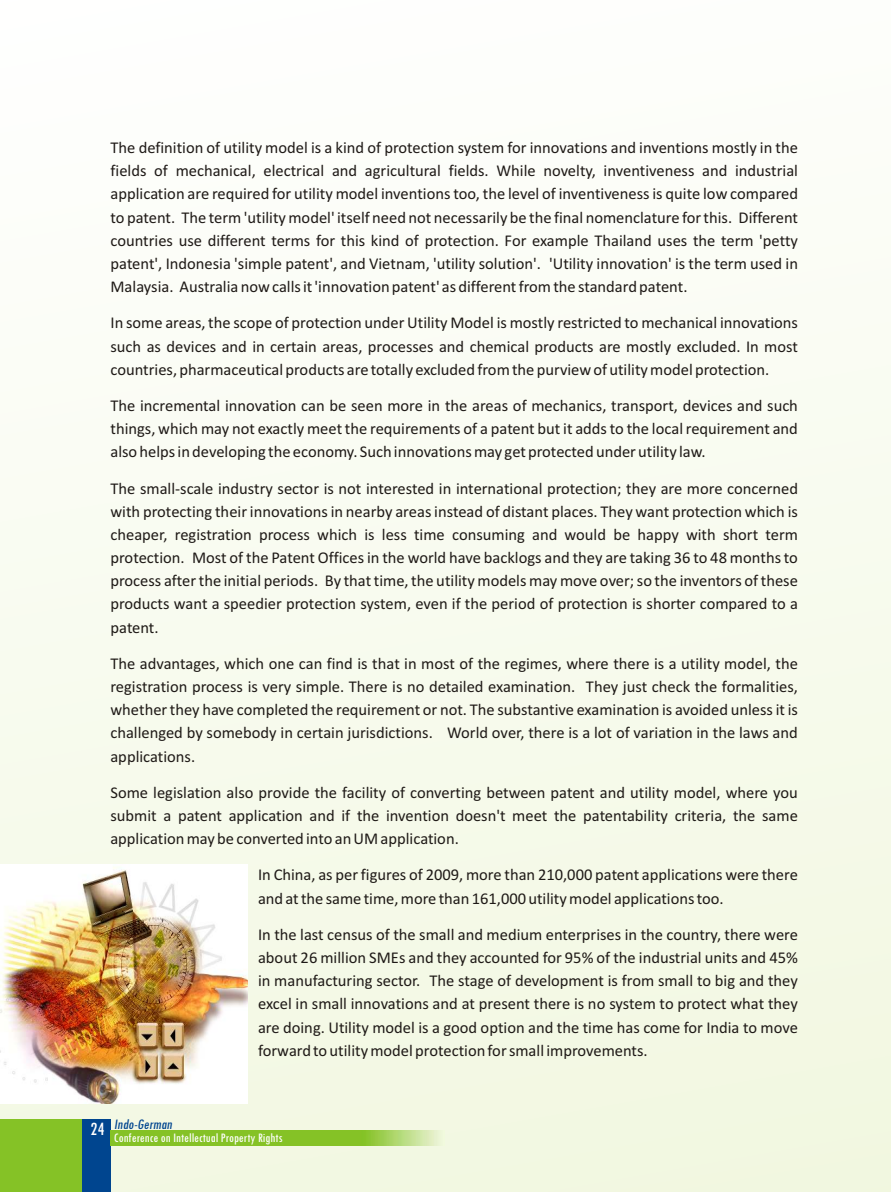
<style>
.page{position:relative;width:891px;height:1192px;background:#fff}
.page>*{position:absolute;margin:0;border:0;box-sizing:border-box;transform-origin:0 0}
.t1{font:condensed 19.5px "Tw Cen";color:#fff}
.t2{font:16.5px/23.1px "Calibri";color:#1f1a17;text-align:justify}
.t3{font:italic condensed 15.15px "Tw Cen";color:#00458f}
.t4{font:condensed 13.5px "Tw Cen";color:#fff}
</style>
<div class="page">
<div style="left:0;top:0;width:890px;height:1191px;background:linear-gradient(to right,#fafcf3,#f7faec)"></div>
<div style="left:0;top:1118px;width:110px;height:73px;background:#85c226"></div>
<div style="left:82px;top:1118px;width:28px;height:73px;background:#00458f"></div>
<img style="left:110px;top:1129px;width:335px;height:16px">
<img style="left:0;top:864px;width:247px;height:239px">
<p class="t2" style="left:110px;top:137px;width:688px">The definition of utility model is a kind of protection system for innovations and inventions mostly in the fields of mechanical, electrical and agricultural fields. While novelty, inventiveness and industrial application are required for utility model inventions too, the level of inventiveness is quite low compared to patent. The term 'utility model' itself need not necessarily be the final nomenclature for this. Different countries use different terms for this kind of protection. For example Thailand uses the term 'petty patent', Indonesia 'simple patent', and Vietnam, 'utility solution'. 'Utility innovation' is the term used in Malaysia. Australia now calls it 'innovation patent' as different from the standard patent.</p>
<p class="t2" style="left:110px;top:313px;width:688px">In some areas, the scope of protection under Utility Model is mostly restricted to mechanical innovations such as devices and in certain areas, processes and chemical products are mostly excluded. In most countries, pharmaceutical products are totally excluded from the purview of utility model protection.</p>
<p class="t2" style="left:110px;top:395px;width:688px">The incremental innovation can be seen more in the areas of mechanics, transport, devices and such things, which may not exactly meet the requirements of a patent but it adds to the local requirement and also helps in developing the economy. Such innovations may get protected under utility law.</p>
<p class="t2" style="left:110px;top:478px;width:689px">The small-scale industry sector is not interested in international protection; they are more concerned with protecting their innovations in nearby areas instead of distant places. They want protection which is cheaper, registration process which is less time consuming and would be happy with short term protection. Most of the Patent Offices in the world have backlogs and they are taking 36 to 48 months to process after the initial periods. By that time, the utility models may move over; so the inventors of these products want a speedier protection system, even if the period of protection is shorter compared to a patent.</p>
<p class="t2" style="left:110px;top:653px;width:688px">The advantages, which one can find is that in most of the regimes, where there is a utility model, the registration process is very simple. There is no detailed examination. They just check the formalities, whether they have completed the requirement or not. The substantive examination is avoided unless it is challenged by somebody in certain jurisdictions. World over, there is a lot of variation in the laws and applications.</p>
<p class="t2" style="left:110px;top:782px;width:688px">Some legislation also provide the facility of converting between patent and utility model, where you submit a patent application and if the invention doesn't meet the patentability criteria, the same application may be converted into an UM application.</p>
<p class="t2" style="left:258px;top:864px;width:541px">In China, as per figures of 2009, more than 210,000 patent applications were there and at the same time, more than 161,000 utility model applications too.</p>
<p class="t2" style="left:258px;top:924px;width:541px">In the last census of the small and medium enterprises in the country, there were about 26 million SMEs and they accounted for 95% of the industrial units and 45% in manufacturing sector. The stage of development is from small to big and they excel in small innovations and at present there is no system to protect what they are doing. Utility model is a good option and the time has come for India to move forward to utility model protection for small improvements.</p>
<p class="t1" style="left:90px;top:1121px;width:16px">24</p>
<p class="t3" style="left:114px;top:1118px;width:62px">Indo-German</p>
<p class="t4" style="left:114px;top:1133px;width:170px">Conference on Intellectual Property Rights</p>
</div>
